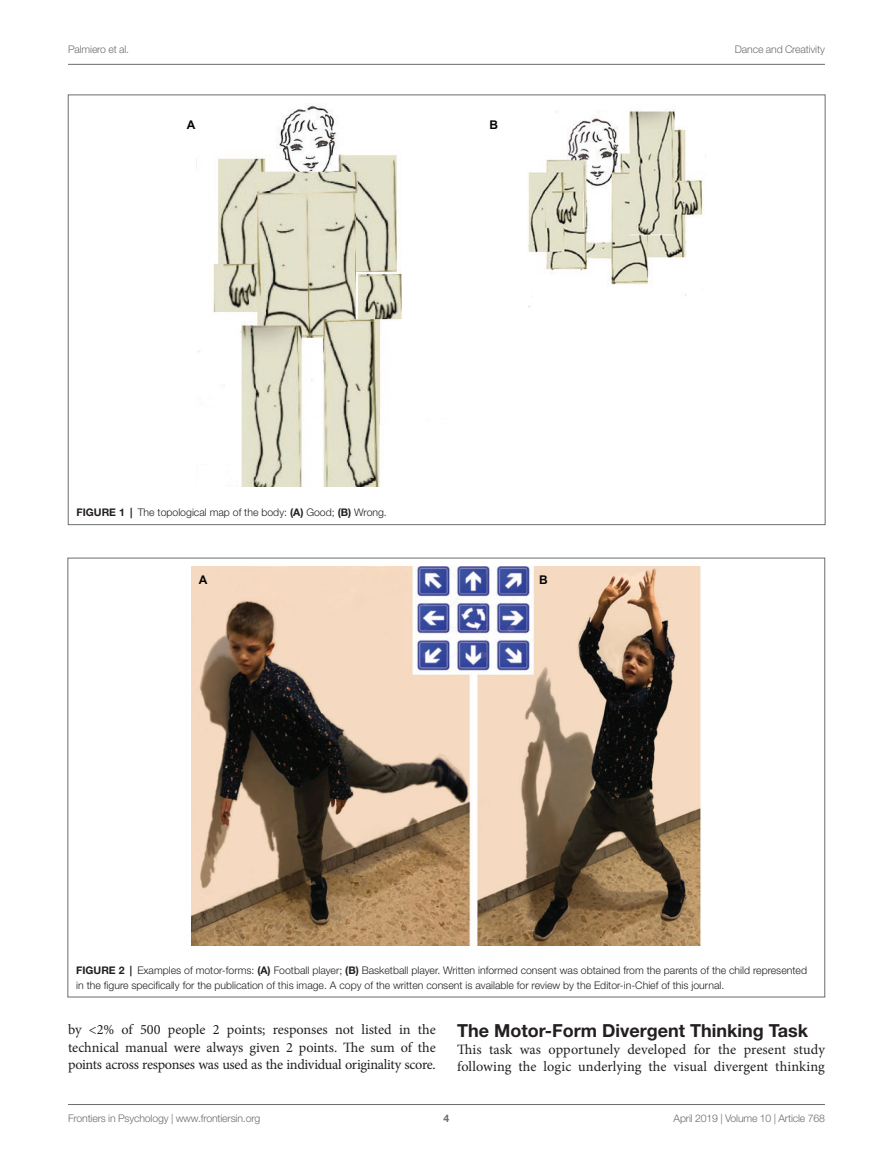
<style>
.page{position:relative;width:893px;height:1170px;background:#fff}
.page>*{position:absolute;margin:0;border:0;box-sizing:border-box;transform-origin:0 0}
.HEAD_2{font:700 18px "Helvetica Neue LT Std";color:#231f20}
.TEXT_FLUSH{font:14.25px/17.2px "Minion Pro";color:#231f20;text-align:justify}
.t1{font:700 12px "Arial";color:#040503}
.FIG_LEG{font:300 10.5px/14.2px "Helvetica Neue LT Std";color:#231f20}
.t2{font:300 10.5px "Helvetica Neue LT Std";letter-spacing:-.015em;color:#6c6d70}
.t3{font:700 10.5px "Helvetica Neue LT Std";color:#6c6d70}
.s1{font-weight:700}
</style>
<div class="page">
<hr style="left:68px;top:64px;width:757px;height:1px;background:#6c6d70">
<hr style="left:68px;top:1104px;width:757px;height:1px;background:#6c6d70">
<img style="left:191px;top:566px;width:510px;height:378px">
<img style="left:196px;top:105px;width:510px;height:382px">
<p class="t2" style="left:68px;top:42px;width:63px">Palmiero et al.</p>
<p class="t2" style="left:735px;top:42px;width:91px">Dance and Creativity</p>
<p class="t1" style="left:187px;top:117px;width:10px">A</p>
<p class="t1" style="left:490px;top:117px;width:10px">B</p>
<p class="FIG_LEG" style="left:77px;top:505px;width:312px"><span class="s1">FIGURE 1 |</span> The topological map of the body: <span class="s1">(A)</span> Good; <span class="s1">(B)</span> Wrong.</p>
<p class="t1" style="left:199px;top:571px;width:10px">A</p>
<p class="t1" style="left:539px;top:571px;width:10px">B</p>
<p class="FIG_LEG" style="left:76px;top:963px;width:732px"><span class="s1">FIGURE 2 |</span> Examples of motor-forms: <span class="s1">(A)</span> Football player; <span class="s1">(B)</span> Basketball player. Written informed consent was obtained from the parents of the child represented in the figure specifically for the publication of this image. A copy of the written consent is available for review by the Editor-in-Chief of this journal.</p>
<p class="TEXT_FLUSH" style="left:68px;top:1021px;width:369px">by &lt;2% of 500 people 2 points; responses not listed in the technical manual were always given 2 points. The sum of the points across responses was used as the individual originality score.</p>
<p class="HEAD_2" style="left:457px;top:1019px;width:352px">The Motor-Form Divergent Thinking Task</p>
<p class="TEXT_FLUSH" style="left:457px;top:1040px;width:369px">This task was opportunely developed for the present study following the logic underlying the visual divergent thinking</p>
<p class="t2" style="left:68px;top:1111px;width:194px">Frontiers in Psychology | www.frontiersin.org</p>
<p class="t3" style="left:444px;top:1111px;width:7px">4</p>
<p class="t2" style="left:673px;top:1111px;width:153px">April 2019 | Volume 10 | Article 768</p>
</div>
